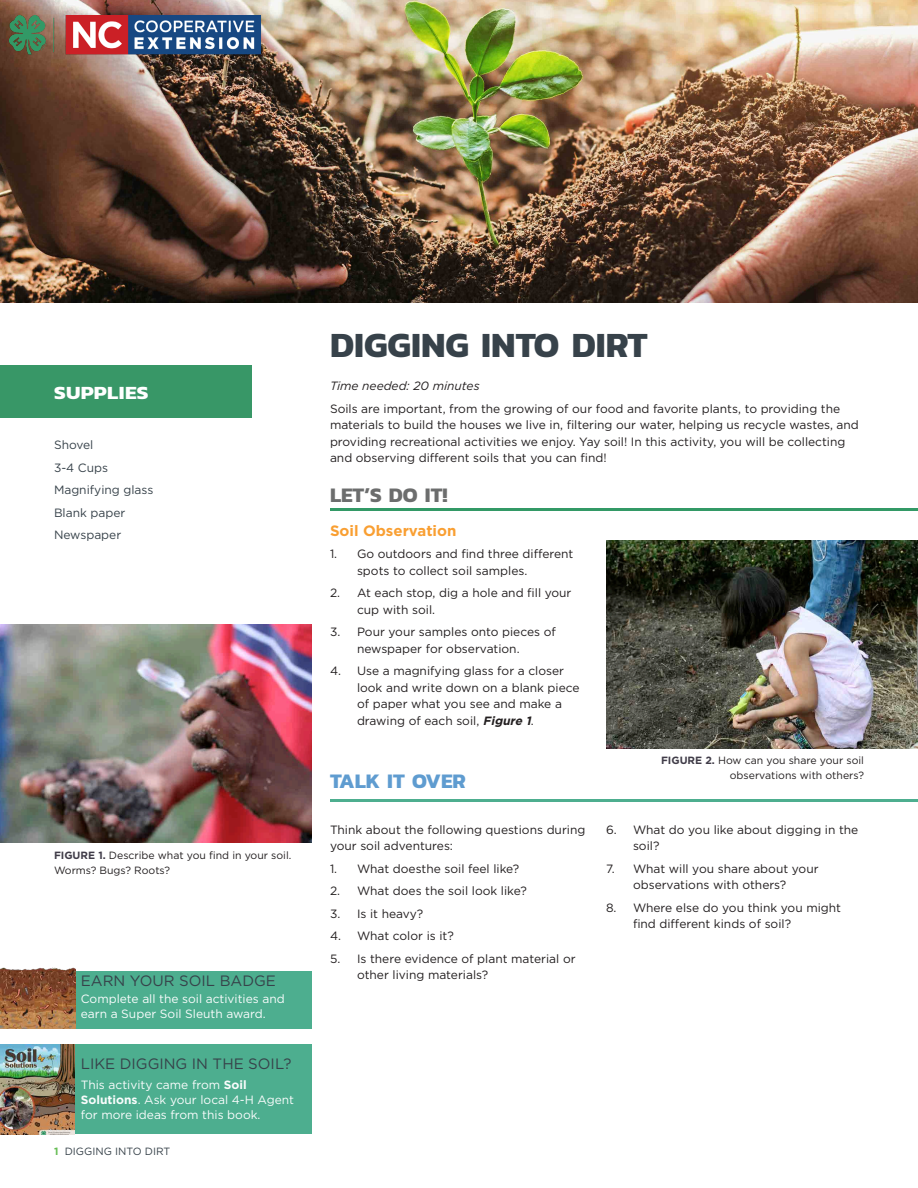
<style>
.page{position:relative;width:918px;height:1188px;background:#fff}
.page>*{position:absolute;margin:0;border:0;box-sizing:border-box;transform-origin:0 0}
.H1_-_Chapter_Title{font:700 36px "Kanit";color:#37424a}
.H1_-_Section_title{font:700 21px "Kanit";color:#6c6d6d}
.H1_-_Section_title-2{font:700 21px "Kanit";color:#5f9cd0}
.H1_-_Section_title-3{font:700 18.9px "Kanit";letter-spacing:.02em;color:#fff;scale:1.11 1}
.H1_-_Section_title-4{font:15px "Gotham";color:#37424a}
.body_-_no_indent{font:700 15px "Gotham";color:#f99f32}
.body_-_no_indent-2{font:12px/16.5px "Gotham";color:#231f20}
.bullets{font:12px/15px "Gotham";color:#f9fcfc}
.body_-_no_indent-3{font:12px "Gotham";color:#37424a}
.body_-_no_indent-4{font:italic 12px "Gotham";color:#231f20}
.captions{font:10.5px/15px "Gotham";color:#231f20}
.t1{font:10.5px "Gotham";color:#37424a}
.s1{font-weight:700;color:#403c48}
.s2{font-weight:700}
.s3{font-weight:700;color:#66bd54}
.s4{font-weight:700;font-style:italic}
</style>
<div class="page">
<hr style="left:330px;top:508px;width:588px;height:3px;background:#396">
<img style="left:0;top:625px;width:312px;height:218px">
<img style="left:0;top:0;width:918px;height:302px">
<div style="left:0;top:366px;width:252px;height:52px;background:#389767"></div>
<img style="left:6px;top:16px;width:258px;height:44px">
<hr style="left:330px;top:799px;width:588px;height:3px;background:#4dae8f">
<img style="left:606px;top:540px;width:312px;height:209px">
<div style="left:0;top:1044px;width:312px;height:90px;background:#4dae8f"></div>
<div style="left:0;top:971px;width:312px;height:58px;background:#4dae8f"></div>
<img style="left:0;top:967px;width:76px;height:62px">
<img style="left:0;top:1044px;width:75px;height:90px">
<p class="H1_-_Section_title-3" style="left:54px;top:378px;width:87px">SUPPLIES</p>
<p class="body_-_no_indent-3" style="left:54px;top:437px;width:41px">Shovel</p>
<p class="body_-_no_indent-3" style="left:54px;top:460px;width:56px">3-4 Cups</p>
<p class="body_-_no_indent-3" style="left:54px;top:482px;width:101px">Magnifying glass</p>
<p class="body_-_no_indent-3" style="left:54px;top:505px;width:73px">Blank paper</p>
<p class="body_-_no_indent-3" style="left:54px;top:527px;width:69px">Newspaper</p>
<p class="captions" style="left:54px;top:848px;width:239px"><span class="s1">FIGURE 1.</span> Describe what you find in your soil.<br>Worms? Bugs? Roots?</p>
<p class="H1_-_Section_title-4" style="left:81px;top:972px;width:197px">EARN YOUR SOIL BADGE</p>
<p class="bullets" style="left:81px;top:991px;width:205px">Complete all the soil activities and earn a Super Soil Sleuth award.</p>
<p class="H1_-_Section_title-4" style="left:81px;top:1054px;width:212px">LIKE DIGGING IN THE SOIL?</p>
<p class="bullets" style="left:81px;top:1077px;width:215px">This activity came from <span class="s2">Soil<br>Solutions</span>. Ask your local 4-H Agent for more ideas from this book.</p>
<p class="t1" style="left:54px;top:1145px;width:118px"><span class="s3">1</span> DIGGING INTO DIRT</p>
<p class="H1_-_Chapter_Title" style="left:330px;top:317px;width:319px">DIGGING INTO DIRT</p>
<p class="body_-_no_indent-4" style="left:330px;top:378px;width:151px">Time needed: 20 minutes</p>
<p class="body_-_no_indent-2" style="left:330px;top:400px;width:530px">Soils are important, from the growing of our food and favorite plants, to providing the materials to build the houses we live in, filtering our water, helping us recycle wastes, and providing recreational activities we enjoy. Yay soil! In this activity, you will be collecting and observing different soils that you can find!</p>
<p class="H1_-_Section_title" style="left:330px;top:478px;width:119px">LET’S DO IT!</p>
<p class="body_-_no_indent" style="left:330px;top:521px;width:128px">Soil Observation</p>
<p class="body_-_no_indent-2" style="left:357px;top:546px;width:218px;text-indent:-27px">1. Go outdoors and find three different spots to collect soil samples.</p>
<p class="body_-_no_indent-2" style="left:357px;top:585px;width:216px;text-indent:-27px">2. At each stop, dig a hole and fill your cup with soil.</p>
<p class="body_-_no_indent-2" style="left:357px;top:624px;width:200px;text-indent:-27px">3. Pour your samples onto pieces of newspaper for observation.</p>
<p class="body_-_no_indent-2" style="left:357px;top:663px;width:224px;text-indent:-27px">4. Use a magnifying glass for a closer look and write down on a blank piece of paper what you see and make a drawing of each soil, <span class="s4">Figure 1</span>.</p>
<p class="H1_-_Section_title-2" style="left:330px;top:764px;width:137px">TALK IT OVER</p>
<p class="body_-_no_indent-2" style="left:330px;top:821px;width:257px">Think about the following questions during your soil adventures:</p>
<p class="body_-_no_indent-2" style="left:330px;top:860px;width:191px">1. What doesthe soil feel like?</p>
<p class="body_-_no_indent-2" style="left:330px;top:882px;width:198px">2. What does the soil look like?</p>
<p class="body_-_no_indent-2" style="left:330px;top:905px;width:95px">3. Is it heavy?</p>
<p class="body_-_no_indent-2" style="left:330px;top:927px;width:125px">4. What color is it?</p>
<p class="body_-_no_indent-2" style="left:357px;top:950px;width:220px;text-indent:-27px">5. Is there evidence of plant material or other living materials?</p>
<p class="captions" style="left:661px;top:753px;width:204px;text-align:right"><span class="s1">FIGURE 2.</span> How can you share your soil observations with others?</p>
<p class="body_-_no_indent-2" style="left:633px;top:821px;width:227px;text-indent:-27px">6. What do you like about digging in the soil?</p>
<p class="body_-_no_indent-2" style="left:606px;top:860px;width:214px;text-align:center">7. What will you share about your observations with others?</p>
<p class="body_-_no_indent-2" style="left:633px;top:899px;width:210px;text-indent:-27px">8. Where else do you think you might find different kinds of soil?</p>
</div>
